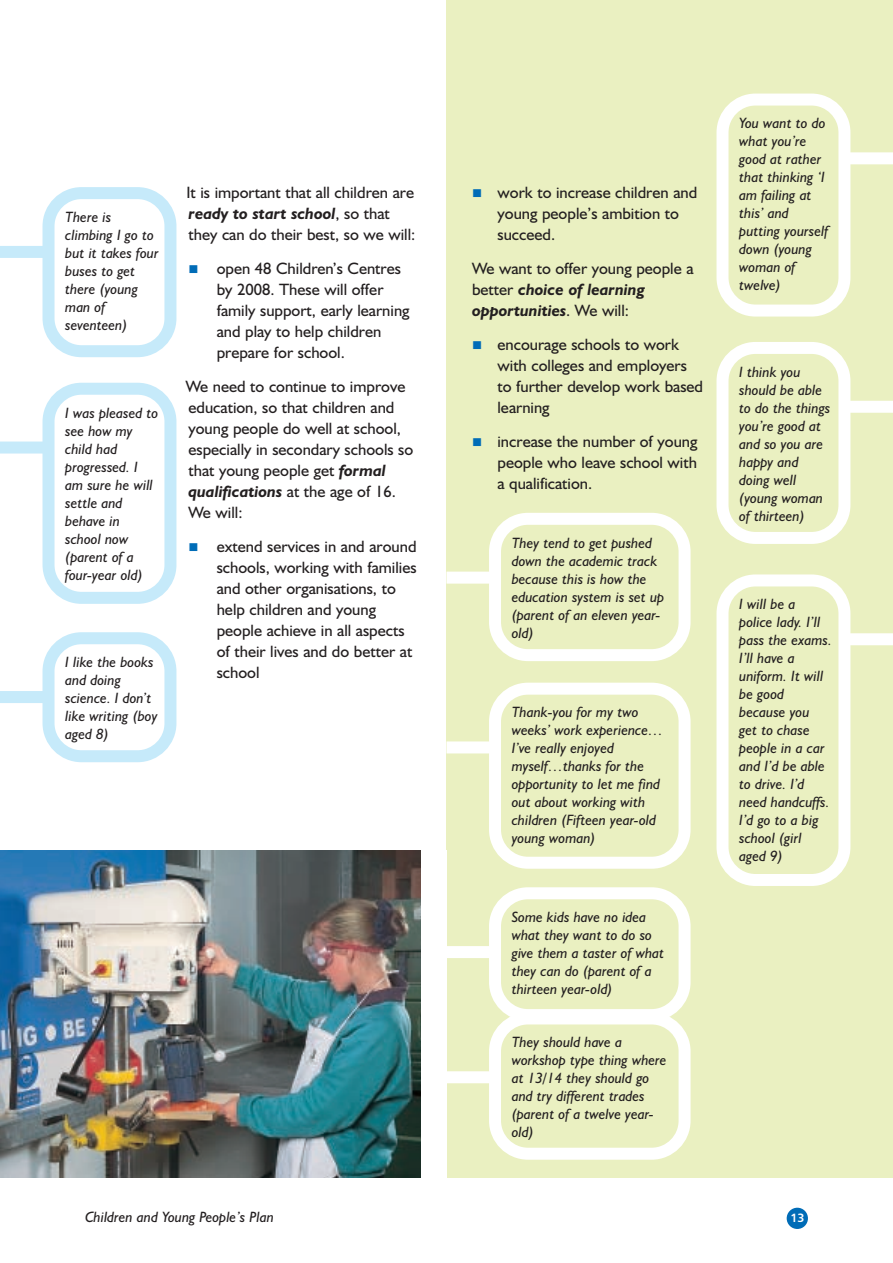
<style>
.page{position:relative;width:893px;height:1263px;background:#fff}
.page>*{position:absolute;margin:0;border:0;box-sizing:border-box;transform-origin:0 0}
.t1{font:16.5px/21px "Humanist 521 BT";color:#231f20}
.t2{font:italic 15px/18px "Humanist 521 BT";color:#231f20}
.t3{font:12px "Humanist 777 BT Bold B";color:#fff}
.s1{font-weight:700;font-style:italic}
.s2{color:#006cb7}
</style>
<div class="page">
<div style="left:446px;top:0;width:447px;height:1178px;background:#eaf0c1"></div>
<div style="left:787px;top:1208px;width:21px;height:21px;background:#006cb7;border-radius:50%"></div>
<img style="left:0;top:850px;width:421px;height:328px">
<svg style="left:43px;top:187px;width:133px;height:170px"></svg>
<div style="left:0;top:246px;width:50px;height:12px;background:#c6eafa"></div>
<svg style="left:43px;top:383px;width:133px;height:221px"></svg>
<div style="left:0;top:441px;width:50px;height:12px;background:#c6eafa"></div>
<svg style="left:43px;top:632px;width:133px;height:130px"></svg>
<div style="left:0;top:691px;width:50px;height:12px;background:#c6eafa"></div>
<svg style="left:489px;top:513px;width:202px;height:148px"></svg>
<div style="left:446px;top:572px;width:50px;height:12px;background:#fff"></div>
<svg style="left:716px;top:94px;width:134px;height:223px"></svg>
<div style="left:844px;top:152px;width:49px;height:12px;background:#fff"></div>
<svg style="left:716px;top:342px;width:134px;height:202px"></svg>
<div style="left:844px;top:401px;width:49px;height:12px;background:#fff"></div>
<svg style="left:716px;top:574px;width:134px;height:312px"></svg>
<div style="left:844px;top:633px;width:49px;height:12px;background:#fff"></div>
<svg style="left:489px;top:683px;width:202px;height:186px"></svg>
<div style="left:446px;top:741px;width:50px;height:12px;background:#fff"></div>
<div style="left:446px;top:946px;width:50px;height:12px;background:#fff"></div>
<svg style="left:489px;top:887px;width:202px;height:273px"></svg>
<div style="left:446px;top:1071px;width:50px;height:12px;background:#fff"></div>
<p class="t2" style="left:65px;top:209px;width:95px">There is climbing I go to but it takes four buses to get there (young man of seventeen)</p>
<p class="t2" style="left:65px;top:405px;width:95px">I was pleased to see how my child had progressed. I am sure he will settle and behave in school now (parent of a four-year old)</p>
<p class="t2" style="left:65px;top:655px;width:94px">I like the books and doing science. I don’t like writing (boy aged 8)</p>
<p class="t1" style="left:186px;top:184px;width:230px">It is important that all children are <span class="s1">ready to start school</span>, so that they can do their best, so we will:</p>
<p class="t1" style="left:217px;top:260px;width:194px;text-indent:-28px"><span class="s2">■</span> open 48 Children’s Centres by 2008. These will offer family support, early learning and play to help children prepare for school.</p>
<p class="t1" style="left:186px;top:378px;width:229px">We need to continue to improve education, so that children and young people do well at school, especially in secondary schools so that young people get <span class="s1">formal qualifications</span> at the age of 16.<br>We will:</p>
<p class="t1" style="left:217px;top:537px;width:201px;text-indent:-28px"><span class="s2">■</span> extend services in and around schools, working with families and other organisations, to help children and young people achieve in all aspects of their lives and do better at school</p>
<p class="t1" style="left:497px;top:184px;width:201px;text-indent:-26px"><span class="s2">■</span> work to increase children and young people’s ambition to succeed.</p>
<p class="t1" style="left:472px;top:260px;width:223px">We want to offer young people a better <span class="s1">choice of learning opportunities</span>. We will:</p>
<p class="t1" style="left:497px;top:336px;width:207px;text-indent:-26px"><span class="s2">■</span> encourage schools to work with colleges and employers to further develop work based learning</p>
<p class="t1" style="left:497px;top:432px;width:202px;text-align:justify;text-indent:-26px"><span class="s2">■</span> increase the number of young people who leave school with a qualification.</p>
<p class="t2" style="left:512px;top:535px;width:154px">They tend to get pushed down the academic track because this is how the education system is set up (parent of an eleven year&shy;old)</p>
<p class="t2" style="left:512px;top:705px;width:153px">Thank-you for my two weeks’ work experience…<br>I’ve really enjoyed myself…thanks for the opportunity to let me find out about working with children (Fifteen year-old young woman)</p>
<p class="t2" style="left:512px;top:910px;width:154px">Some kids have no idea what they want to do so give them a taster of what they can do (parent of a thirteen year-old)</p>
<p class="t2" style="left:512px;top:1035px;width:156px">They should have a workshop type thing where at 13/14 they should go and try different trades (parent of a twelve year&shy;old)</p>
<p class="t2" style="left:739px;top:116px;width:90px">You want to do what you’re good at rather that thinking ‘I am failing at this’ and putting yourself down (young woman of twelve)</p>
<p class="t2" style="left:739px;top:364px;width:93px">I think you should be able to do the things you’re good at and so you are happy and doing well (young woman of thirteen)</p>
<p class="t2" style="left:739px;top:597px;width:94px">I will be a police lady. I’ll pass the exams.<br>I’ll have a uniform. It will be good because you<br>get to chase people in a car and I’d be able to drive. I’d need handcuffs.<br>I’d go to a big school (girl aged 9)</p>
<p class="t2" style="left:85px;top:1210px;width:190px">Children and Young People’s Plan</p>
<p class="t3" style="left:790px;top:1213px;width:16px">13</p>
</div>
